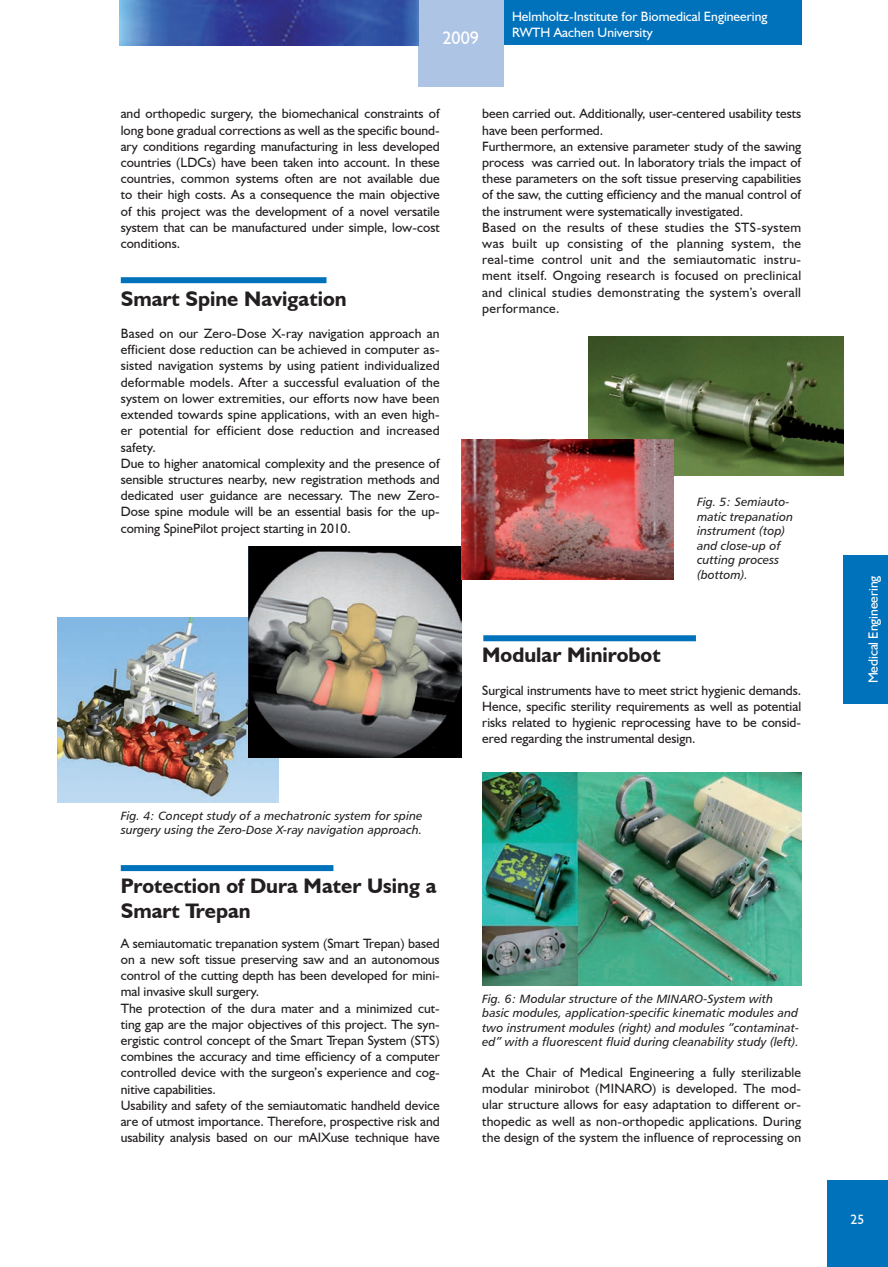
<style>
.page{position:relative;width:888px;height:1267px;background:#fff}
.page>*{position:absolute;margin:0;border:0;box-sizing:border-box;transform-origin:0 0}
.t1{font:700 21px/25.2px "Humanist 521 BT";color:#231f20}
.t2{font:18px "Humanist 521 BT";color:#fff}
.t3{font:13.5px/16.2px "Humanist 521 BT";color:#231f20;text-align:justify}
.t4{font:13.5px/16.2px "Humanist 521 BT";color:#fff}
.t5{font:12px/14.4px "Humanist 777 BT Italic B";color:#231f20}
</style>
<div class="page">
<div style="left:828px;top:1180px;width:60px;height:86px;background:#0072bc"></div>
<div style="left:121px;top:0;width:680px;height:44px;background:#0072bc"></div>
<div style="left:418px;top:0;width:85px;height:87px;background:#adc4e5"></div>
<img style="left:120px;top:0;width:298px;height:46px">
<div style="left:121px;top:865px;width:212px;height:6px;background:#0072bc"></div>
<div style="left:483px;top:635px;width:213px;height:6px;background:#0072bc"></div>
<div style="left:121px;top:277px;width:205px;height:6px;background:#0072bc"></div>
<div style="left:844px;top:554px;width:44px;height:149px;background:#0072bc"></div>
<img style="left:57px;top:617px;width:221px;height:185px">
<img style="left:248px;top:546px;width:213px;height:212px">
<img style="left:589px;top:336px;width:255px;height:139px">
<img style="left:461px;top:439px;width:213px;height:140px">
<img style="left:482px;top:772px;width:319px;height:213px">
<h2 class="t2" style="left:442px;top:26px;width:38px">2009</h2>
<p class="t4" style="left:512px;top:8px;width:257px">Helmholtz-Institute for Biomedical Engineering<br>RWTH Aachen University</p>
<p class="t3" style="left:121px;top:105px;width:320px">and orthopedic surgery, the biomechanical constraints of long bone gradual corrections as well as the specific bound&shy;ary conditions regarding manufacturing in less developed countries (LDCs) have been taken into account. In these countries, common systems often are not available due to their high costs. As a consequence the main objective of this project was the development of a novel versatile system that can be manufactured under simple, low-cost conditions.</p>
<h1 class="t1" style="left:121px;top:285px;width:227px">Smart Spine Navigation</h1>
<p class="t3" style="left:121px;top:325px;width:320px;text-align:left">Based on our Zero-Dose X-ray navigation approach an efficient dose reduction can be achieved in computer as&shy;sisted navigation systems by using patient individualized deformable models. After a successful evaluation of the system on lower extremities, our efforts now have been extended towards spine applications, with an even high&shy;er potential for efficient dose reduction and increased safety.<br>Due to higher anatomical complexity and the presence of sensible structures nearby, new registration methods and dedicated user guidance are necessary. The new Zero-Dose spine module will be an essential basis for the up&shy;coming SpinePilot project starting in 2010.</p>
<p class="t5" style="left:121px;top:808px;width:303px">Fig. 4: Concept study of a mechatronic system for spine surgery using the Zero-Dose X-ray navigation approach.</p>
<h1 class="t1" style="left:121px;top:872px;width:317px">Protection of Dura Mater Using a<br>Smart Trepan</h1>
<p class="t3" style="left:121px;top:934px;width:320px;text-align:left">A semiautomatic trepanation system (Smart Trepan) based on a new soft tissue preserving saw and an autonomous control of the cutting depth has been developed for mini&shy;mal invasive skull surgery.<br>The protection of the dura mater and a minimized cut&shy;ting gap are the major objectives of this project. The syn&shy;ergistic control concept of the Smart Trepan System (STS) combines the accuracy and time efficiency of a computer controlled device with the surgeon’s experience and cog&shy;nitive capabilities.<br>Usability and safety of the semiautomatic handheld device are of utmost importance. Therefore, prospective risk and usability analysis based on our mAIXuse technique have</p>
<p class="t3" style="left:482px;top:105px;width:320px;text-align:left">been carried out. Additionally, user-centered usability tests have been performed.<br>Furthermore, an extensive parameter study of the sawing process was carried out. In laboratory trials the impact of these parameters on the soft tissue preserving capabilities of the saw, the cutting efficiency and the manual control of the instrument were systematically investigated.<br>Based on the results of these studies the STS-system was built up consisting of the planning system, the real-time control unit and the semiautomatic instru&shy;ment itself. Ongoing research is focused on preclinical and clinical studies demonstrating the system’s overall performance.</p>
<p class="t5" style="left:697px;top:495px;width:98px">Fig. 5: Semiauto&shy;matic trepanation instrument (top) and close-up of cutting process (bottom).</p>
<h1 class="t1" style="left:482px;top:642px;width:180px">Modular Minirobot</h1>
<p class="t3" style="left:482px;top:681px;width:320px">Surgical instruments have to meet strict hygienic demands.<br>Hence, specific sterility requirements as well as potential risks related to hygienic reprocessing have to be consid&shy;ered regarding the instrumental design.</p>
<p class="t5" style="left:482px;top:991px;width:318px">Fig. 6: Modular structure of the MINARO-System with basic modules, application-specific kinematic modules and two instrument modules (right) and modules “contaminat&shy;ed” with a fluorescent fluid during cleanability study (left).</p>
<p class="t3" style="left:482px;top:1064px;width:320px">At the Chair of Medical Engineering a fully sterilizable modular minirobot (MINARO) is developed. The mod&shy;ular structure allows for easy adaptation to different or&shy;thopedic as well as non-orthopedic applications. During the design of the system the influence of reprocessing on</p>
<p class="t4" style="left:865px;top:683px;width:109px;rotate:-90deg">Medical Engineering</p>
<p class="t4" style="left:850px;top:1210px;width:15px">25</p>
</div>
